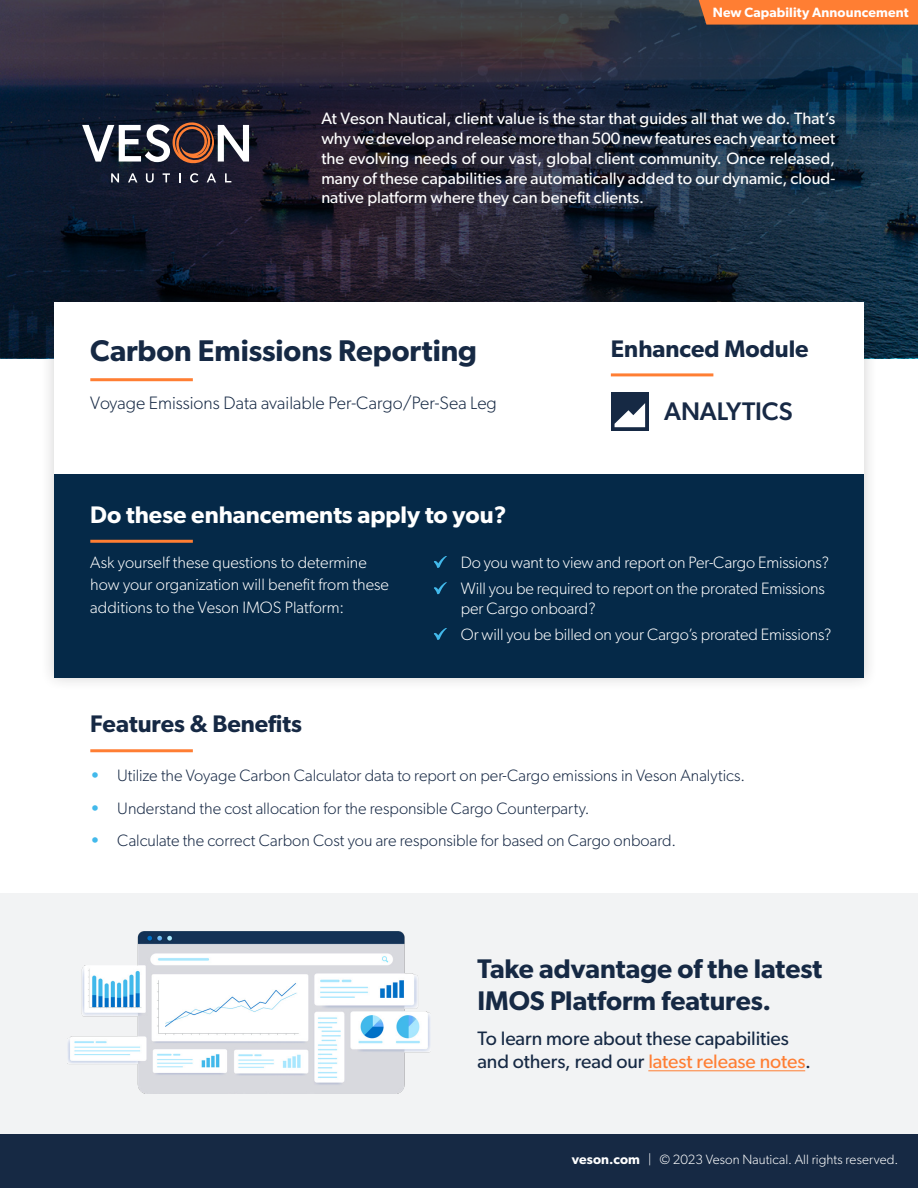
<style>
.page{position:relative;width:918px;height:1188px;background:#fff}
.page>*{position:absolute;margin:0;border:0;box-sizing:border-box;transform-origin:0 0}
.t1{font:600 30px "Gibson";color:#162944}
.t2{font:600 27px/32.4px "Gibson";color:#162944}
.t3{font:500 25.5px "Gibson";letter-spacing:-.005em;color:#172945}
.t4{font:600 24px "Gibson";color:#162944}
.t5{font:600 24px "Gibson";color:#fff}
.t6{font:19.5px/23.4px "Gibson";letter-spacing:-.005em;color:#162944}
.t7{font:300 18px "Gibson";color:#162944}
.t8{font:16.5px/19.8px "Gibson";color:#fff;text-align:justify}
.t9{font:300 16.5px/22.5px "Gibson";letter-spacing:-.01em;color:#fff}
.t10{font:300 16.5px "Gibson";color:#172945}
.t11{font:300 13.5px "Gibson";letter-spacing:.005em;color:#fff}
.t12{font:600 13.5px "Gibson";letter-spacing:.01em;color:#fff}
.s1{font-weight:600;color:#42b9eb}
.s2{color:#ff7e33}
.s3{font-weight:600}
</style>
<div class="page">
<div style="left:0;top:894px;width:918px;height:240px;background:#f2f3f4"></div>
<svg style="left:0;top:0;width:918px;height:358px;background:#1f2738"></svg>
<div style="left:40px;top:288px;width:838px;height:404px;background:#231f20;opacity:.2"></div>
<div style="left:54px;top:302px;width:810px;height:376px;background:#fff"></div>
<svg style="left:111px;top:173px;width:8px;height:9px"></svg>
<svg style="left:128px;top:173px;width:9px;height:9px"></svg>
<svg style="left:146px;top:173px;width:8px;height:10px"></svg>
<svg style="left:163px;top:173px;width:7px;height:9px"></svg>
<svg style="left:179px;top:173px;width:2px;height:9px"></svg>
<svg style="left:190px;top:173px;width:8px;height:10px"></svg>
<svg style="left:207px;top:173px;width:9px;height:9px"></svg>
<svg style="left:225px;top:173px;width:6px;height:9px"></svg>
<svg style="left:82px;top:122px;width:167px;height:43px"></svg>
<div style="left:699px;top:0;width:219px;height:25px;background:#ff7e33"></div>
<hr style="left:90px;top:378px;width:103px;height:3px;background:#ff7e33">
<hr style="left:611px;top:373px;width:102px;height:3px;background:#ff7e33">
<div style="left:611px;top:393px;width:38px;height:38px;background:#162944"></div>
<svg style="left:615px;top:403px;width:30px;height:24px"></svg>
<div style="left:54px;top:474px;width:810px;height:204px;background:#052948"></div>
<hr style="left:90px;top:540px;width:103px;height:3px;background:#ff7e33">
<hr style="left:90px;top:749px;width:103px;height:3px;background:#ff7e33">
<svg style="left:434px;top:556px;width:13px;height:12px"></svg>
<svg style="left:434px;top:582px;width:13px;height:12px"></svg>
<svg style="left:434px;top:628px;width:13px;height:12px"></svg>
<hr style="left:648px;top:1070px;width:157px;height:1px;background:#ff7e33">
<img style="left:67px;top:932px;width:363px;height:161px">
<div style="left:0;top:1134px;width:918px;height:54px;background:#162944"></div>
<p class="t12" style="left:713px;top:4px;width:197px">New Capability Announcement</p>
<p class="t8" style="left:321px;top:108px;width:515px">At Veson Nautical, client value is the star that guides all that we do. That’s why we develop and release more than 500 new features each year to meet the evolving needs of our vast, global client community. Once released, many of these capabilities are automatically added to our dynamic, cloud&shy;native platform where they can benefit clients.</p>
<p class="t1" style="left:90px;top:333px;width:388px">Carbon Emissions Reporting</p>
<p class="t7" style="left:90px;top:392px;width:408px">Voyage Emissions Data available Per-Cargo/Per-Sea Leg</p>
<p class="t5" style="left:90px;top:500px;width:418px">Do these enhancements apply to you?</p>
<p class="t4" style="left:611px;top:334px;width:199px">Enhanced Module</p>
<p class="t3" style="left:664px;top:396px;width:130px">ANALYTICS</p>
<p class="t9" style="left:90px;top:551px;width:300px">Ask yourself these questions to determine how your organization will benefit from these additions to the Veson IMOS Platform:</p>
<p class="t4" style="left:90px;top:710px;width:213px">Features &amp; Benefits</p>
<p class="t9" style="left:461px;top:551px;width:370px">Do you want to view and report on Per-Cargo Emissions?</p>
<p class="t9" style="left:461px;top:579px;width:365px;line-height:19.5px">Will you be required to report on the prorated Emissions per Cargo onboard?</p>
<p class="t9" style="left:461px;top:623px;width:372px">Or will you be billed on your Cargo’s prorated Emissions?</p>
<p class="t10" style="left:90px;top:766px;width:656px"><span class="s1">•</span> Utilize the Voyage Carbon Calculator data to report on per-Cargo emissions in Veson Analytics.</p>
<p class="t10" style="left:90px;top:798px;width:501px"><span class="s1">•</span> Understand the cost allocation for the responsible Cargo Counterparty.</p>
<p class="t10" style="left:90px;top:831px;width:587px"><span class="s1">•</span> Calculate the correct Carbon Cost you are responsible for based on Cargo onboard.</p>
<p class="t2" style="left:477px;top:952px;width:346px">Take advantage of the latest<br>IMOS Platform features.</p>
<p class="t6" style="left:477px;top:1026px;width:335px">To learn more about these capabilities and others, read our <span class="s2">latest release notes</span>.</p>
<p class="t11" style="left:572px;top:1151px;width:328px"><span class="s3">veson.com</span> | © 2023 Veson Nautical. All rights reserved.</p>
</div>
